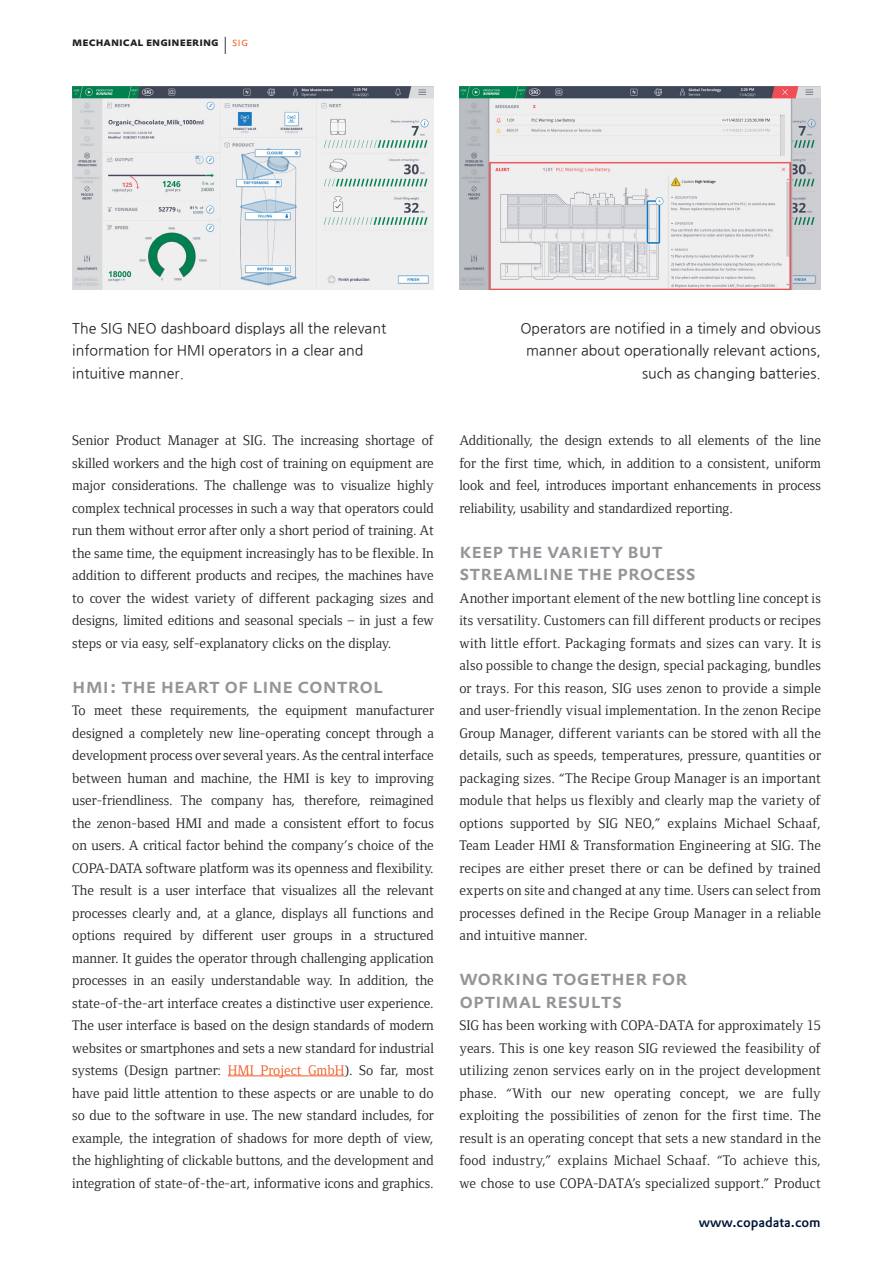
<style>
.page{position:relative;width:893px;height:1263px;background:#fff}
.page>*{position:absolute;margin:0;border:0;box-sizing:border-box;transform-origin:0 0}
.headlines_in_copy_le{font:500 21px/22.5px "DTL Prokyon TOT Caps";color:#939598}
.copy_no_indent_ENGLI{font:14.25px/22.5px "Foundry Form Serif";color:#231f20;text-align:justify}
.Caption_align_right{font:14.25px/22.5px "Nanum Gothic";color:#231f20;text-align:right}
.Caption_left_KR{font:14.25px/22.5px "Nanum Gothic";color:#231f20}
.t1{font:500 13.5px "DTL Prokyon TOT";color:#001537}
.t2{font:700 12px "DTL Prokyon TOT Caps";letter-spacing:.005em;color:#231f20}
.s1{font-weight:300;font-size:24px}
.s2{font-weight:300;color:#f15921}
.s3{color:#f15921}
</style>
<div class="page">
<hr style="left:228px;top:1075px;width:116px;height:1px;background:#f15921">
<img style="left:72px;top:86px;width:362px;height:204px">
<img style="left:459px;top:86px;width:362px;height:204px">
<p class="t2" style="left:72px;top:34px;width:177px">mechanical engineering <span class="s1">I</span> <span class="s2">sig</span></p>
<p class="Caption_left_KR" style="left:72px;top:317px;width:315px">The SIG NEO dashboard displays all the relevant information for HMI operators in a clear and intuitive manner.</p>
<p class="copy_no_indent_ENGLI" style="left:72px;top:429px;width:363px">Senior Product Manager at SIG. The increasing shortage of skilled workers and the high cost of training on equipment are major considerations. The challenge was to visualize highly complex technical processes in such a way that operators could run them without error after only a short period of training. At the same time, the equipment increasingly has to be flexible. In addition to different products and recipes, the machines have to cover the widest variety of different packaging sizes and designs, limited editions and seasonal specials – in just a few steps or via easy, self-explanatory clicks on the display.</p>
<p class="headlines_in_copy_le" style="left:72px;top:674px;width:312px">HMI : The heart of line control</p>
<p class="copy_no_indent_ENGLI" style="left:72px;top:699px;width:363px">To meet these requirements, the equipment manufacturer designed a completely new line-operating concept through a development process over several years. As the central interface between human and machine, the HMI is key to improving user-friendliness. The company has, therefore, reimagined the zenon-based HMI and made a consistent effort to focus on users. A critical factor behind the company’s choice of the COPA-DATA software platform was its openness and flexibility.<br>The result is a user interface that visualizes all the relevant processes clearly and, at a glance, displays all functions and options required by different user groups in a structured manner. It guides the operator through challenging application processes in an easily understandable way. In addition, the state-of-the-art interface creates a distinctive user experience.<br>The user interface is based on the design standards of modern websites or smartphones and sets a new standard for industrial systems (Design partner: <span class="s3">HMI Project GmbH</span>). So far, most have paid little attention to these aspects or are unable to do so due to the software in use. The new standard includes, for example, the integration of shadows for more depth of view, the highlighting of clickable buttons, and the development and integration of state-of-the-art, informative icons and graphics.</p>
<p class="Caption_align_right" style="left:520px;top:317px;width:302px">Operators are notified in a timely and obvious manner about operationally relevant actions, such as changing batteries.</p>
<p class="copy_no_indent_ENGLI" style="left:459px;top:429px;width:363px">Additionally, the design extends to all elements of the line for the first time, which, in addition to a consistent, uniform look and feel, introduces important enhancements in process reliability, usability and standardized reporting.</p>
<p class="headlines_in_copy_le" style="left:459px;top:539px;width:238px">Keep the variety but streamline the process</p>
<p class="copy_no_indent_ENGLI" style="left:459px;top:587px;width:363px">Another important element of the new bottling line concept is its versatility. Customers can fill different products or recipes with little effort. Packaging formats and sizes can vary. It is also possible to change the design, special packaging, bundles or trays. For this reason, SIG uses zenon to provide a simple and user-friendly visual implementation. In the zenon Recipe Group Manager, different variants can be stored with all the details, such as speeds, temperatures, pressure, quantities or packaging sizes. “The Recipe Group Manager is an important module that helps us flexibly and clearly map the variety of options supported by SIG NEO,” explains Michael Schaaf, Team Leader HMI &amp; Transformation Engineering at SIG. The recipes are either preset there or can be defined by trained experts on site and changed at any time. Users can select from processes defined in the Recipe Group Manager in a reliable and intuitive manner.</p>
<p class="headlines_in_copy_le" style="left:459px;top:966px;width:230px">Working together for optimal results</p>
<p class="copy_no_indent_ENGLI" style="left:459px;top:1014px;width:363px">SIG has been working with COPA-DATA for approximately 15 years. This is one key reason SIG reviewed the feasibility of utilizing zenon services early on in the project development phase. “With our new operating concept, we are fully exploiting the possibilities of zenon for the first time. The result is an operating concept that sets a new standard in the food industry,” explains Michael Schaaf. “To achieve this, we chose to use COPA-DATA’s specialized support.” Product</p>
<p class="t1" style="left:699px;top:1213px;width:124px">www.copadata.com</p>
</div>
